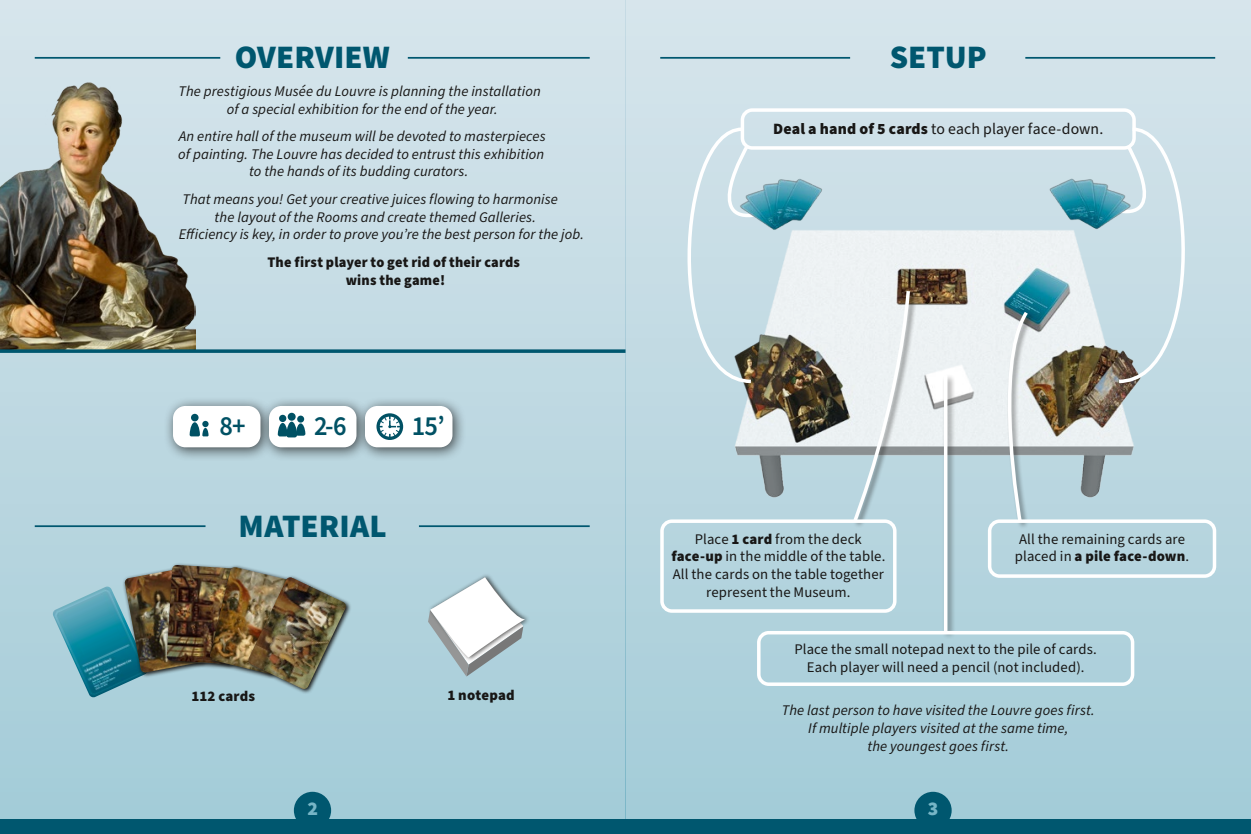
<style>
.page{position:relative;width:1251px;height:834px;background:#fff}
.page>*{position:absolute;margin:0;border:0;box-sizing:border-box;transform-origin:0 0}
.t1{font:900 32.73px "Source Sans Pro";color:#00576f}
.t2{font:600 27.65px "Source Sans Pro";color:#005164;scale:.95 1}
.t3{font:900 19.6px "Source Sans Pro";color:#77b5c6}
.t4{font:15.75px "Source Sans Pro";letter-spacing:.005em;color:#181716}
.t5{font:italic 14.7px/17.7px "Source Sans Pro";letter-spacing:.005em;color:#181716;text-align:center}
.t6{font:14.7px/17.7px "Source Sans Pro";letter-spacing:.01em;color:#181716;text-align:center}
.t7{font:900 14.7px/17.7px "Source Sans Pro";letter-spacing:.015em;color:#181716;text-align:center}
.s1{font-weight:900}
</style>
<div class="page">
<div style="left:0;top:0;width:625px;height:833px;background:linear-gradient(to bottom,#d8e5ec,#a3cbd7)"></div>
<img style="left:0;top:76px;width:196px;height:273px">
<img style="left:52px;top:586px;width:96px;height:111px">
<hr style="left:35px;top:57px;width:185px;height:2px;background:#00576f">
<svg style="left:0;top:349px;width:625px;height:4px;background:#156378"></svg>
<svg style="left:122px;top:565px;width:85px;height:113px"></svg>
<img style="left:124px;top:567px;width:82px;height:105px">
<svg style="left:164px;top:562px;width:79px;height:107px"></svg>
<img style="left:167px;top:565px;width:40px;height:99px">
<div style="left:428px;top:572px;width:103px;height:89px;background:#b2d3dd"></div>
<svg style="left:428px;top:577px;width:97px;height:99px"></svg>
<hr style="left:408px;top:57px;width:181px;height:2px;background:#00576f">
<svg style="left:207px;top:564px;width:93px;height:115px"></svg>
<img style="left:209px;top:567px;width:86px;height:107px">
<svg style="left:246px;top:574px;width:105px;height:120px;background:#a6bfc1"></svg>
<img style="left:248px;top:577px;width:98px;height:112px">
<hr style="left:35px;top:525px;width:170px;height:2px;background:#00576f">
<hr style="left:419px;top:525px;width:170px;height:2px;background:#00576f">
<div style="left:163px;top:396px;width:112px;height:65px;background:#181716;opacity:.75"></div>
<div style="left:173px;top:406px;width:87px;height:41px;background:#fff;border-radius:12px"></div>
<div style="left:259px;top:396px;width:111px;height:65px;background:#181716;opacity:.75"></div>
<div style="left:269px;top:406px;width:87px;height:41px;background:#fff;border-radius:12px"></div>
<div style="left:355px;top:396px;width:111px;height:65px;background:#181716;opacity:.75"></div>
<div style="left:365px;top:406px;width:87px;height:41px;background:#fff;border-radius:12px"></div>
<div style="left:279px;top:414px;width:7px;height:8px;background:#005164;border-radius:50%"></div>
<div style="left:288px;top:412px;width:7px;height:8px;background:#005164;border-radius:50%"></div>
<div style="left:297px;top:415px;width:7px;height:7px;background:#005164;border-radius:50%"></div>
<svg style="left:277px;top:421px;width:28px;height:16px"></svg>
<div style="left:191px;top:414px;width:7px;height:7px;background:#005164;border-radius:50%"></div>
<svg style="left:189px;top:421px;width:19px;height:15px"></svg>
<div style="left:376px;top:413px;width:27px;height:27px;border:3px solid #005164;border-radius:50%"></div>
<svg style="left:379px;top:416px;width:21px;height:21px"></svg>
<div style="left:0;top:819px;width:625px;height:14px;background:#00576f"></div>
<div style="left:294px;top:791px;width:37px;height:37px;background:#00576f;border-radius:50%"></div>
<div style="left:625px;top:0;width:625px;height:833px;background:linear-gradient(to bottom,#d8e5ec,#a3ccd7)"></div>
<svg style="left:625px;top:0;width:1px;height:819px"></svg>
<img style="left:720px;top:171px;width:425px;height:333px">
<div style="left:740px;top:108px;width:395px;height:42px;border:4px solid #fff;border-radius:10px"></div>
<div style="left:852px;top:290px;width:65px;height:238px;background:#181716;opacity:.5"></div>
<svg style="left:851px;top:287px;width:60px;height:236px;background:#d6e0e4"></svg>
<div style="left:1006px;top:310px;width:28px;height:218px;background:#181716;opacity:.5"></div>
<svg style="left:992px;top:308px;width:38px;height:212px;background:#d0dce0"></svg>
<div style="left:941px;top:373px;width:14px;height:266px;background:#181716;opacity:.5"></div>
<svg style="left:943px;top:375px;width:4px;height:256px"></svg>
<div style="left:660px;top:519px;width:236px;height:93px;border:4px solid #fff;border-radius:10px"></div>
<div style="left:987px;top:519px;width:228px;height:58px;border:4px solid #fff;border-radius:10px"></div>
<div style="left:756px;top:631px;width:378px;height:54px;border:4px solid #fff;border-radius:10px"></div>
<svg style="left:664px;top:126px;width:97px;height:259px;background:#c5d9e0"></svg>
<svg style="left:1114px;top:126px;width:91px;height:259px;background:#c7dbe2"></svg>
<hr style="left:660px;top:57px;width:190px;height:2px;background:#00576f">
<hr style="left:1025px;top:57px;width:189px;height:2px;background:#00576f">
<div style="left:625px;top:819px;width:625px;height:14px;background:#00576f"></div>
<div style="left:914px;top:791px;width:37px;height:37px;background:#00576f;border-radius:50%"></div>
<h1 class="t1" style="left:235px;top:35px;width:156px">OVERVIEW</h1>
<p class="t5" style="left:178px;top:83px;width:364px">The prestigious Musée du Louvre is planning the installation of a special exhibition for the end of the year.</p>
<p class="t5" style="left:178px;top:128px;width:369px">An entire hall of the museum will be devoted to masterpieces of painting. The Louvre has decided to entrust this exhibition to the hands of its budding curators.</p>
<p class="t5" style="left:182px;top:191px;width:377px">That means you! Get your creative juices flowing to harmonise</p>
<p class="t5" style="left:214px;top:208px;width:323px">the layout of the Rooms and create themed Galleries.</p>
<p class="t5" style="left:179px;top:226px;width:406px">Efficiency is key, in order to prove you’re the best person for the job.</p>
<p class="t7" style="left:267px;top:253px;width:254px">The first player to get rid of their cards wins the game!</p>
<h2 class="t2" style="left:219px;top:407px;width:29px">8+</h2>
<h2 class="t2" style="left:314px;top:407px;width:35px">2-6</h2>
<h2 class="t2" style="left:411px;top:407px;width:36px">15’</h2>
<h1 class="t1" style="left:238px;top:503px;width:150px">MATERIAL</h1>
<p class="t7" style="left:191px;top:687px;width:65px">112 cards</p>
<p class="t7" style="left:447px;top:686px;width:69px">1 notepad</p>
<h3 class="t3" style="left:307px;top:795px;width:12px">2</h3>
<h1 class="t1" style="left:889px;top:35px;width:98px">SETUP</h1>
<p class="t4" style="left:773px;top:118px;width:332px"><span class="s1">Deal a hand of 5 cards</span> to each player face-down.</p>
<p class="t6" style="left:671px;top:530px;width:215px">Place <span class="s1">1 card</span> from the deck <span class="s1">face-up</span> in the middle of the table.<br>All the cards on the table together represent the Museum.</p>
<p class="t6" style="left:1014px;top:530px;width:176px;text-align:left">All the remaining cards are placed in <span class="s1">a pile face-down</span>.</p>
<p class="t6" style="left:794px;top:640px;width:304px">Place the small notepad next to the pile of cards.<br>Each player will need a pencil (not included).</p>
<p class="t5" style="left:781px;top:702px;width:314px">The last person to have visited the Louvre goes first.<br>If multiple players visited at the same time,<br>the youngest goes first.</p>
<h3 class="t3" style="left:927px;top:795px;width:12px">3</h3>
</div>
